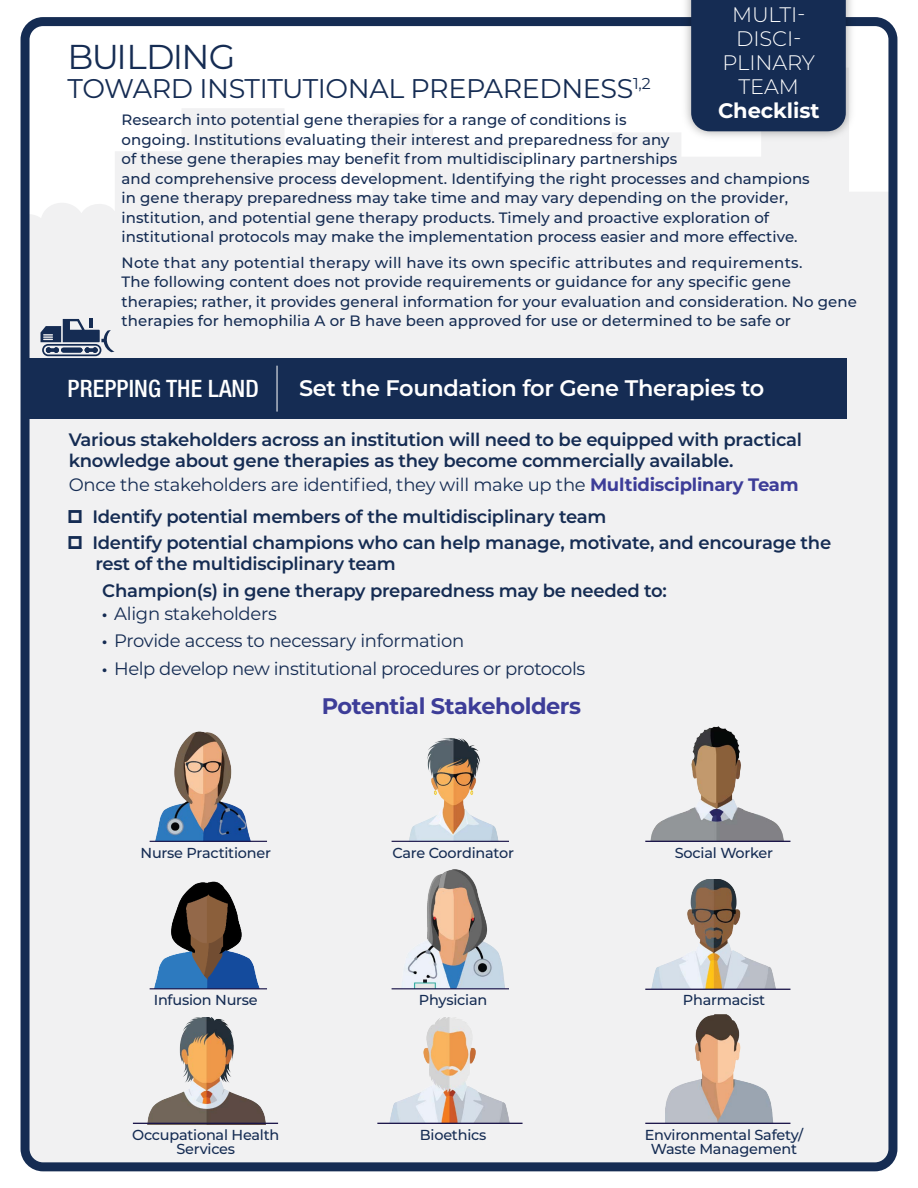
<style>
.page{position:relative;width:918px;height:1188px;background:#fff}
.page>*{position:absolute;margin:0;border:0;box-sizing:border-box;transform-origin:0 0}
.t1{font:34.5px "Montserrat";letter-spacing:-.055em;color:#152c53}
.t2{font:27px "Montserrat";letter-spacing:-.015em;color:#152c53}
.t3{font:500 condensed 24px "Helvetica Neue LT Std";letter-spacing:.005em;color:#fff}
.t4{font:600 22.5px "Montserrat";letter-spacing:-.015em;color:#fff}
.t5{font:700 22.5px "Montserrat";letter-spacing:-.02em;color:#3d3d98}
.t6{font:300 21px/24px "Montserrat";letter-spacing:-.005em;color:#fff;text-align:center}
.t7{font:700 21px "Montserrat";letter-spacing:-.005em;color:#fff}
.t8{font:600 18px/21px "Montserrat";letter-spacing:-.015em;color:#152c53}
.t9{font:18px "Montserrat";letter-spacing:-.015em;color:#152c53}
.t10{font:500 15px/19.5px "Montserrat";letter-spacing:.005em;color:#152c53}
.t11{font:500 14.4px/14.4px "Montserrat";letter-spacing:-.015em;color:#152c53;text-align:center}
.s1{font-weight:700;color:#3d3d98}
.s2{font-family:"Myriad Pro"}
</style>
<div class="page">
<div style="left:31px;top:108px;width:856px;height:1053px;background:#f1f1f2"></div>
<div style="left:25px;top:358px;width:821px;height:61px;background:#152c53"></div>
<hr style="left:277px;top:366px;width:1px;height:46px;background:#fff">
<svg style="left:41px;top:319px;width:74px;height:37px"></svg>
<img style="left:393px;top:861px;width:121px;height:127px">
<hr style="left:392px;top:988px;width:117px;height:1px;background:#1b1549">
<img style="left:652px;top:880px;width:124px;height:108px">
<img style="left:153px;top:876px;width:107px;height:112px">
<hr style="left:150px;top:988px;width:117px;height:1px;background:#1b1549">
<img style="left:406px;top:734px;width:95px;height:107px">
<hr style="left:392px;top:841px;width:117px;height:1px;background:#1b1549">
<img style="left:651px;top:727px;width:132px;height:114px">
<hr style="left:645px;top:841px;width:145px;height:1px;background:#1b1549">
<hr style="left:645px;top:989px;width:145px;height:1px;background:#1b1549">
<img style="left:148px;top:725px;width:108px;height:116px">
<hr style="left:150px;top:841px;width:117px;height:1px;background:#1b1549">
<img style="left:148px;top:1018px;width:118px;height:105px">
<img style="left:390px;top:1017px;width:120px;height:106px">
<img style="left:666px;top:1015px;width:109px;height:108px">
<hr style="left:645px;top:1123px;width:145px;height:1px;background:#1b1549">
<hr style="left:377px;top:1123px;width:146px;height:1px;background:#1b1549">
<hr style="left:133px;top:1123px;width:145px;height:1px;background:#1b1549">
<div style="left:21px;top:17px;width:876px;height:1154px;border:9px solid #152c53;border-radius:18px"></div>
<img style="left:677px;top:0;width:183px;height:145px">
<div style="left:691px;top:0;width:155px;height:131px;background:#152c53"></div>
<svg style="left:69px;top:536px;width:13px;height:13px"></svg>
<svg style="left:69px;top:510px;width:13px;height:13px"></svg>
<h3 class="t6" style="left:723px;top:2px;width:94px">MULTI-<br>DISCI-<br>PLINARY<br>TEAM</h3>
<h3 class="t7" style="left:718px;top:95px;width:103px">Checklist</h3>
<h1 class="t1" style="left:68px;top:33px;width:169px">BUILDING</h1>
<h2 class="t2" style="left:68px;top:70px;width:585px">TOWARD INSTITUTIONAL PREPAREDNESS<sup>1,2</sup></h2>
<p class="t10" style="left:122px;top:109px;width:690px">Research into potential gene therapies for a range of conditions is<br>ongoing. Institutions evaluating their interest and preparedness for any<br>of these gene therapies may benefit from multidisciplinary partnerships<br>and comprehensive process development. Identifying the right processes and champions in gene therapy preparedness may take time and may vary depending on the provider, institution, and potential gene therapy products. Timely and proactive exploration of institutional protocols may make the implementation process easier and more effective.</p>
<p class="t10" style="left:122px;top:252px;width:737px">Note that any potential therapy will have its own specific attributes and requirements.<br>The following content does not provide requirements or guidance for any specific gene therapies; rather, it provides general information for your evaluation and consideration. No gene therapies for hemophilia A or B have been approved for use or determined to be safe or</p>
<h3 class="t3" style="left:68px;top:374px;width:193px">PREPPING THE LAND</h3>
<h3 class="t4" style="left:299px;top:372px;width:467px">Set the Foundation for Gene Therapies to</h3>
<p class="t8" style="left:69px;top:428px;width:735px">Various stakeholders across an institution will need to be equipped with practical knowledge about gene therapies as they become commercially available.</p>
<p class="t9" style="left:69px;top:472px;width:731px">Once the stakeholders are identified, they will make up the <span class="s1">Multidisciplinary Team</span></p>
<p class="t8" style="left:92px;top:505px;width:515px">Identify potential members of the multidisciplinary team</p>
<p class="t8" style="left:92px;top:531px;width:740px">Identify potential champions who can help manage, motivate, and encourage the rest of the multidisciplinary team</p>
<p class="t8" style="left:102px;top:579px;width:566px">Champion(s) in gene therapy preparedness may be needed to:</p>
<p class="t9" style="left:102px;top:601px;width:176px"><span class="s2">•</span> Align stakeholders</p>
<p class="t9" style="left:102px;top:629px;width:364px"><span class="s2">•</span> Provide access to necessary information</p>
<p class="t9" style="left:102px;top:656px;width:485px"><span class="s2">•</span> Help develop new institutional procedures or protocols</p>
<h3 class="t5" style="left:322px;top:690px;width:261px">Potential Stakeholders</h3>
<p class="t11" style="left:141px;top:845px;width:132px">Nurse Practitioner</p>
<p class="t11" style="left:392px;top:845px;width:123px">Care Coordinator</p>
<p class="t11" style="left:675px;top:845px;width:100px">Social Worker</p>
<p class="t11" style="left:154px;top:992px;width:106px">Infusion Nurse</p>
<p class="t11" style="left:419px;top:992px;width:70px">Physician</p>
<p class="t11" style="left:683px;top:992px;width:84px">Pharmacist</p>
<p class="t11" style="left:132px;top:1127px;width:149px">Occupational Health<br>Services</p>
<p class="t11" style="left:420px;top:1127px;width:68px">Bioethics</p>
<p class="t11" style="left:645px;top:1127px;width:160px">Environmental Safety/<br>Waste Management</p>
</div>
